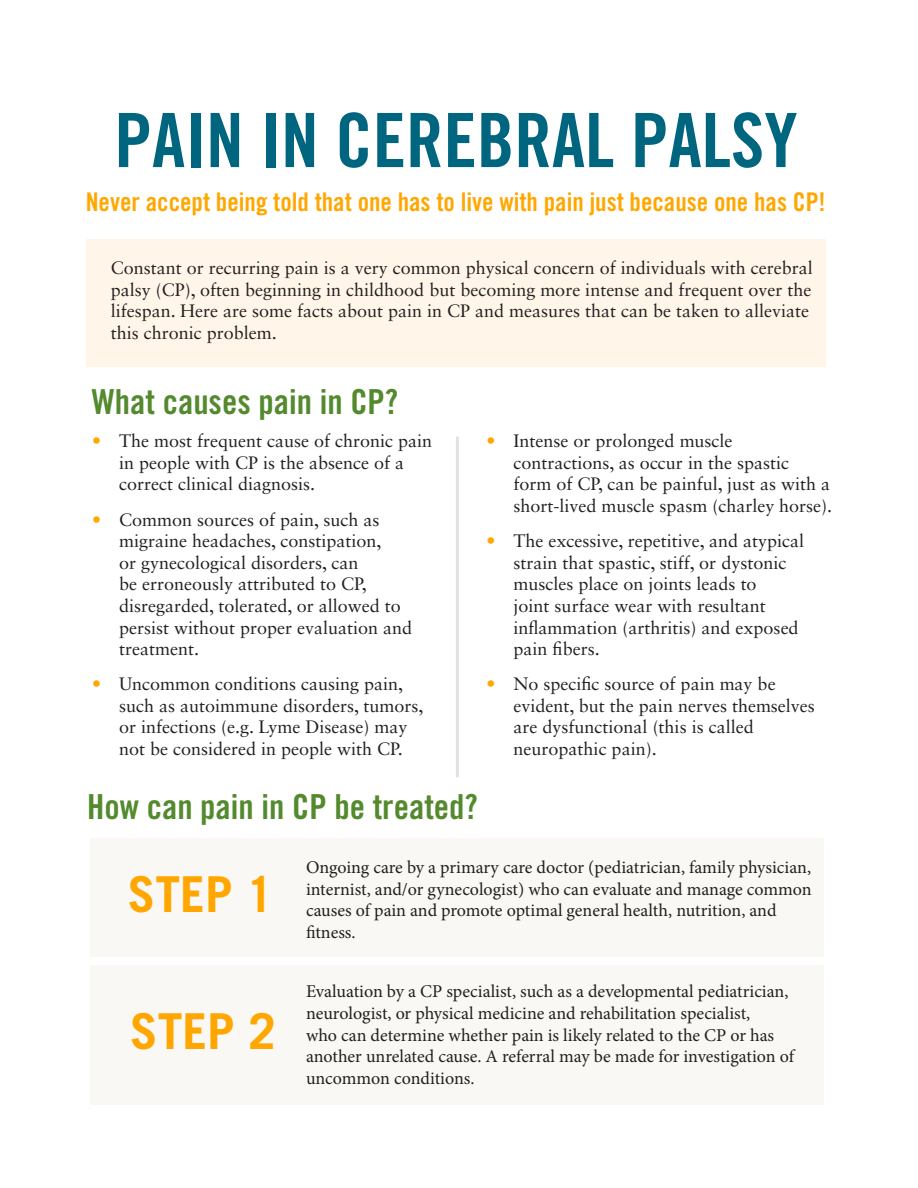
<style>
.page{position:relative;width:918px;height:1188px;background:#fff}
.page>*{position:absolute;margin:0;border:0;box-sizing:border-box;transform-origin:0 0}
.t1{font:75px "Trade Gothic Bold Cond Twenty";color:#006680}
.t2{font:700 49.5px "Trade Gothic";color:#ffa700}
.t3{font:34.5px "Trade Gothic Bold Cond Twenty";color:#548a2e}
.t4{font:25.8px "Trade Gothic Bold Cond Twenty";color:#ffa700}
.t5{font:18px/21.6px "Sabon LT Std";color:#231f20}
.t6{font:18px/21.6px "Minion Pro";color:#231f20}
.s1{font-family:"Trade Gothic Cond Eighteen";color:#ffa700}
</style>
<div class="page">
<div style="left:90px;top:966px;width:733px;height:139px;background:#f9f8f4"></div>
<div style="left:90px;top:838px;width:733px;height:119px;background:#f9f8f4"></div>
<div style="left:86px;top:239px;width:740px;height:127px;background:#fff5e8"></div>
<hr style="left:456px;top:436px;width:3px;height:341px;background:#e1e2e4">
<p class="t1" style="left:114px;top:95px;width:685px">PAIN IN CEREBRAL PALSY</p>
<p class="t4" style="left:86px;top:186px;width:742px">Never accept being told that one has to live with pain just because one has CP!</p>
<p class="t5" style="left:111px;top:257px;width:703px">Constant or recurring pain is a very common physical concern of individuals with cerebral palsy (CP), often beginning in childhood but becoming more intense and frequent over the lifespan. Here are some facts about pain in CP and measures that can be taken to alleviate this chronic problem.</p>
<p class="t3" style="left:92px;top:381px;width:308px">What causes pain in CP?</p>
<p class="t5" style="left:119px;top:430px;width:315px;text-indent:-27px"><span class="s1">•</span> The most frequent cause of chronic pain in people with CP is the absence of a correct clinical diagnosis.</p>
<p class="t5" style="left:119px;top:508px;width:295px;text-indent:-27px"><span class="s1">•</span> Common sources of pain, such as migraine headaches, constipation,<br>or gynecological disorders, can<br>be erroneously attributed to CP, disregarded, tolerated, or allowed to persist without proper evaluation and treatment.</p>
<p class="t5" style="left:119px;top:673px;width:306px;text-indent:-27px"><span class="s1">•</span> Uncommon conditions causing pain, such as autoimmune disorders, tumors, or infections (e.g. Lyme Disease) may not be considered in people with CP.</p>
<p class="t5" style="left:514px;top:430px;width:320px;text-indent:-27px"><span class="s1">•</span> Intense or prolonged muscle contractions, as occur in the spastic<br>form of CP, can be painful, just as with a short-lived muscle spasm (charley horse).</p>
<p class="t5" style="left:514px;top:530px;width:292px;text-indent:-27px"><span class="s1">•</span> The excessive, repetitive, and atypical strain that spastic, stiff, or dystonic muscles place on joints leads to<br>joint surface wear with resultant inflammation (arthritis) and exposed pain fibers.</p>
<p class="t5" style="left:514px;top:673px;width:303px;text-indent:-27px"><span class="s1">•</span> No specific source of pain may be evident, but the pain nerves themselves are dysfunctional (this is called neuropathic pain).</p>
<p class="t3" style="left:87px;top:786px;width:392px">How can pain in CP be treated?</p>
<p class="t2" style="left:128px;top:864px;width:147px">STEP 1</p>
<p class="t2" style="left:130px;top:1001px;width:147px">STEP 2</p>
<p class="t6" style="left:306px;top:857px;width:507px">Ongoing care by a primary care doctor (pediatrician, family physician, internist, and/or gynecologist) who can evaluate and manage common causes of pain and promote optimal general health, nutrition, and fitness.</p>
<p class="t6" style="left:306px;top:981px;width:490px">Evaluation by a CP specialist, such as a developmental pediatrician, neurologist, or physical medicine and rehabilitation specialist,<br>who can determine whether pain is likely related to the CP or has another unrelated cause. A referral may be made for investigation of uncommon conditions.</p>
</div>
